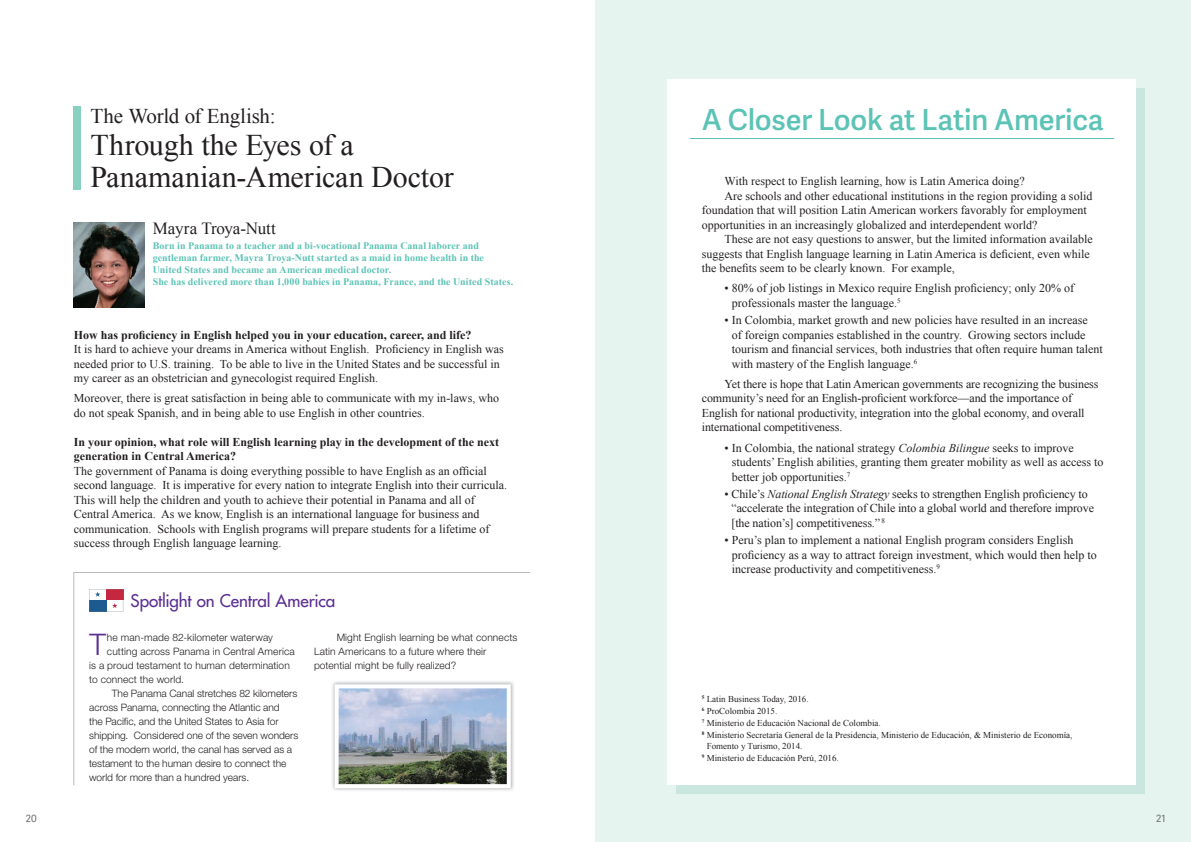
<style>
.page{position:relative;width:1191px;height:842px;background:#fff}
.page>*{position:absolute;margin:0;border:0;box-sizing:border-box;transform-origin:0 0}
.t1{font:30px/32px "Times New Roman";letter-spacing:-.005em;color:#231f20}
.t2{font:300 29.8px "Helvetica Neue LT Pro";color:#5b2e91}
.t3{font:600 29px "Adelle Sans";letter-spacing:-.005em;color:#5cc3b6}
.t4{font:21px "Times New Roman";letter-spacing:-.01em;color:#231f20}
.t5{font:500 17px "Futura Std";letter-spacing:-.01em;color:#5b2e91}
.t6{font:17px "Times New Roman";letter-spacing:-.01em;color:#231f20}
.t7{font:12px/14.5px "Times New Roman";color:#231f20}
.t8{font:700 12px/14.5px "Times New Roman";color:#231f20}
.t9{font:300 10.2px/14px "Helvetica Neue LT Pro";color:#231f20}
.t10{font:700 10px/12px "Times New Roman";letter-spacing:.005em;color:#5cc3b6}
.t11{font:10px "Adelle Sans";color:#6c6d70}
.t12{font:9px/12px "Times New Roman";color:#231f20}
.s1{font-style:italic}
</style>
<div class="page">
<div style="left:595px;top:0;width:596px;height:842px;background:#e6f4f0"></div>
<div style="left:676px;top:88px;width:468px;height:706px;background:#c9e7df"></div>
<div style="left:667px;top:79px;width:469px;height:706px;background:#fff"></div>
<hr style="left:690px;top:138px;width:423px;height:1px;background:#5cc3b6">
<svg style="left:74px;top:572px;width:456px;height:213px"></svg>
<svg style="left:89px;top:589px;width:34px;height:23px"></svg>
<img style="left:74px;top:222px;width:70px;height:85px">
<div style="left:74px;top:106px;width:7px;height:84px;background:#8ad0c0"></div>
<img style="left:331px;top:680px;width:183px;height:111px">
<img style="left:334px;top:684px;width:177px;height:104px">
<h3 class="t4" style="left:90px;top:101px;width:187px">The World of English:</h3>
<h1 class="t1" style="left:90px;top:128px;width:365px">Through the Eyes of a<br>Panamanian-American Doctor</h1>
<h3 class="t6" style="left:153px;top:217px;width:125px">Mayra Troya-Nutt</h3>
<p class="t10" style="left:153px;top:240px;width:362px">Born in Panama to a teacher and a bi-vocational Panama Canal laborer and gentleman farmer, Mayra Troya-Nutt started as a maid in home health in the United States and became an American medical doctor.<br>She has delivered more than 1,000 babies in Panama, France, and the United States.</p>
<p class="t8" style="left:74px;top:327px;width:399px">How has proficiency in English helped you in your education, career, and life?</p>
<p class="t7" style="left:74px;top:342px;width:431px">It is hard to achieve your dreams in America without English. Proficiency in English was needed prior to U.S. training. To be able to live in the United States and be successful in my career as an obstetrician and gynecologist required English.</p>
<p class="t7" style="left:74px;top:391px;width:427px">Moreover, there is great satisfaction in being able to communicate with my in-laws, who do not speak Spanish, and in being able to use English in other countries.</p>
<p class="t8" style="left:74px;top:434px;width:427px">In your opinion, what role will English learning play in the development of the next generation in Central America?</p>
<p class="t7" style="left:74px;top:463px;width:435px">The government of Panama is doing everything possible to have English as an official second language. It is imperative for every nation to integrate English into their curricula.<br>This will help the children and youth to achieve their potential in Panama and all of Central America. As we know, English is an international language for business and communication. Schools with English programs will prepare students for a lifetime of success through English language learning.</p>
<h3 class="t5" style="left:131px;top:590px;width:206px">Spotlight on Central America</h3>
<h2 class="t2" style="left:89px;top:626px;width:18px">T</h2>
<p class="t9" style="left:107px;top:630px;width:167px">he man-made 82-kilometer waterway</p>
<p class="t9" style="left:107px;top:644px;width:189px">cutting across Panama in Central America</p>
<p class="t9" style="left:89px;top:658px;width:202px">is a proud testament to human determination</p>
<p class="t9" style="left:89px;top:672px;width:96px">to connect the world.</p>
<p class="t9" style="left:112px;top:686px;width:187px">The Panama Canal stretches 82 kilometers</p>
<p class="t9" style="left:89px;top:700px;width:192px">across Panama, connecting the Atlantic and</p>
<p class="t9" style="left:89px;top:714px;width:191px">the Pacific, and the United States to Asia for</p>
<p class="t9" style="left:89px;top:728px;width:211px">shipping. Considered one of the seven wonders</p>
<p class="t9" style="left:89px;top:742px;width:204px">of the modern world, the canal has served as a</p>
<p class="t9" style="left:89px;top:756px;width:199px">testament to the human desire to connect the</p>
<p class="t9" style="left:89px;top:770px;width:161px">world for more than a hundred years.</p>
<p class="t9" style="left:314px;top:630px;width:205px;text-indent:23px">Might English learning be what connects<br>Latin Americans to a future where their potential might be fully realized?</p>
<h3 class="t3" style="left:702px;top:98px;width:403px">A Closer Look at Latin America</h3>
<p class="t7" style="left:724px;top:174px;width:302px">With respect to English learning, how is Latin America doing?</p>
<p class="t7" style="left:724px;top:188px;width:369px">Are schools and other educational institutions in the region providing a solid</p>
<p class="t7" style="left:702px;top:203px;width:386px">foundation that will position Latin American workers favorably for employment</p>
<p class="t7" style="left:702px;top:217px;width:337px">opportunities in an increasingly globalized and interdependent world?</p>
<p class="t7" style="left:724px;top:232px;width:370px">These are not easy questions to answer, but the limited information available</p>
<p class="t7" style="left:702px;top:246px;width:389px">suggests that English language learning in Latin America is deficient, even while</p>
<p class="t7" style="left:702px;top:261px;width:254px">the benefits seem to be clearly known. For example,</p>
<p class="t7" style="left:731px;top:281px;width:344px;text-indent:-7px">• 80% of job listings in Mexico require English proficiency; only 20% of professionals master the language.<sup>5</sup></p>
<p class="t7" style="left:731px;top:313px;width:372px;text-indent:-7px">• In Colombia, market growth and new policies have resulted in an increase<br>of foreign companies established in the country. Growing sectors include tourism and financial services, both industries that often require human talent with mastery of the English language.<sup>6</sup></p>
<p class="t7" style="left:702px;top:376px;width:398px;text-indent:23px">Yet there is hope that Latin American governments are recognizing the business community’s need for an English-proficient workforce—and the importance of English for national productivity, integration into the global economy, and overall international competitiveness.</p>
<p class="t7" style="left:731px;top:440px;width:373px;text-indent:-7px">• In Colombia, the national strategy <span class="s1">Colombia Bilingue</span> seeks to improve students’ English abilities, granting them greater mobility as well as access to better job opportunities.<sup>7</sup></p>
<p class="t7" style="left:731px;top:486px;width:364px;text-indent:-7px">• Chile’s <span class="s1">National English Strategy</span> seeks to strengthen English proficiency to “accelerate the integration of Chile into a global world and therefore improve [the nation’s] competitiveness.” <sup>8</sup></p>
<p class="t7" style="left:731px;top:533px;width:366px;text-indent:-7px">• Peru’s plan to implement a national English program considers English proficiency as a way to attract foreign investment, which would then help to increase productivity and competitiveness.<sup>9</sup></p>
<p class="t12" style="left:702px;top:693px;width:372px"><sup>5</sup> Latin Business Today, 2016.<br><sup>6</sup> ProColombia 2015.<br><sup>7</sup> Ministerio de Educación Nacional de Colombia.<br><sup>8</sup> Ministerio Secretaría General de la Presidencia, Ministerio de Educación, &amp; Ministerio de Economía,</p>
<p class="t12" style="left:702px;top:740px;width:138px;text-indent:5px">Fomento y Turismo, 2014.<br><sup>9</sup> Ministerio de Educación Perú, 2016.</p>
<p class="t11" style="left:26px;top:811px;width:12px">20</p>
<p class="t11" style="left:1156px;top:811px;width:11px">21</p>
</div>
